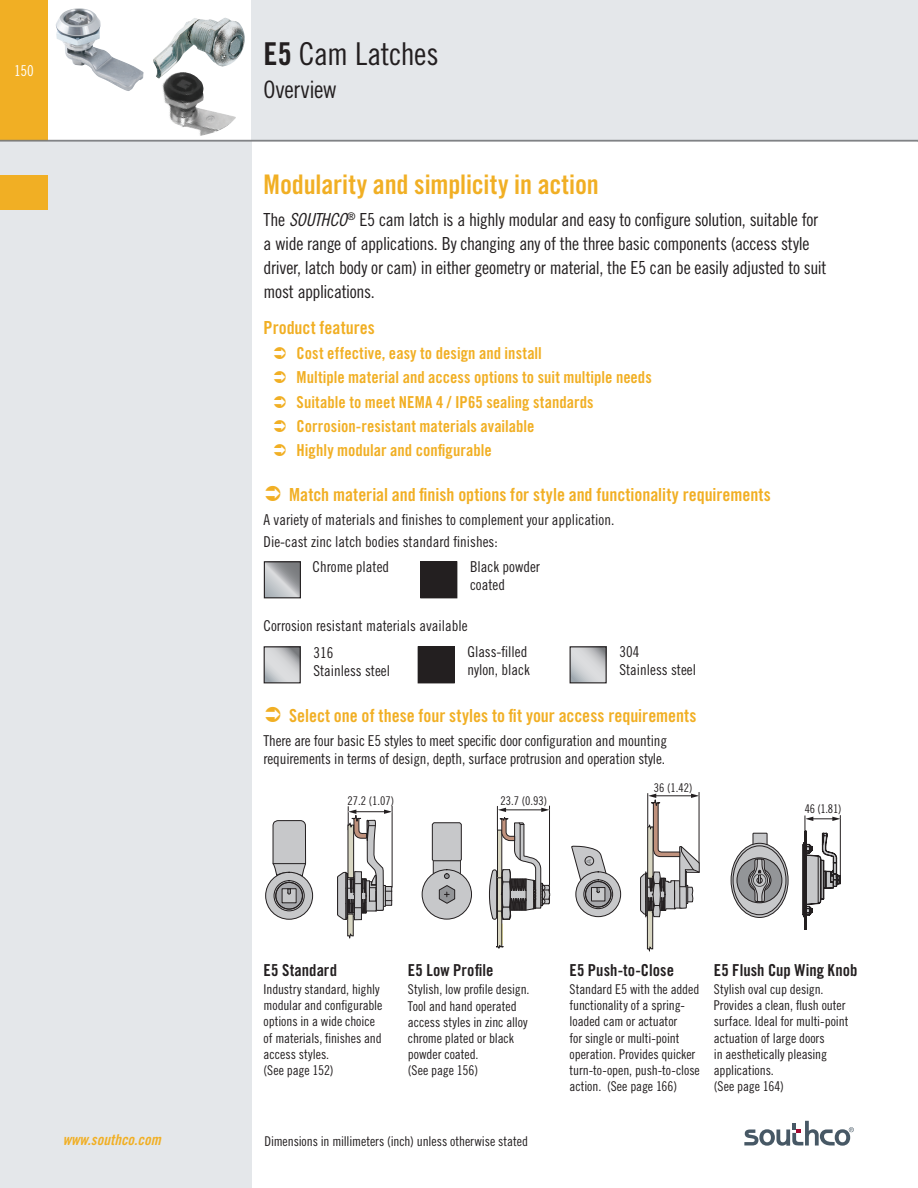
<style>
.page{position:relative;width:918px;height:1188px;background:#fff}
.page>*{position:absolute;margin:0;border:0;box-sizing:border-box;transform-origin:0 0}
.t1{font:31.5px "Trade Gothic LT Std Cn 18";letter-spacing:-.015em;color:#231f20}
.t2{font:27px "Trade Gothic LT Std Bd Cn 20";letter-spacing:-.005em;color:#f1af24}
.t3{font:24px "Trade Gothic LT Std Cn 18";letter-spacing:-.015em;color:#231f20}
.t4{font:18px/24px "Trade Gothic LT Std Cn 18";letter-spacing:-.02em;color:#231f20}
.t5{font:18px "Trade Gothic LT Std Bd Cn 20";color:#f1af24}
.t6{font:16.5px "Trade Gothic LT Std Bd Cn 20";color:#f1af24}
.t7{font:16.5px "Trade Gothic LT Std Bd Cn 20";letter-spacing:.005em;color:#231f20}
.t8{font:15px/18px "Trade Gothic LT Std Cn 18";color:#231f20}
.t9{font:15px "Trade Gothic LT Std Bd Cn 20 Obl";color:#f1af24}
.t10{font:15px "Trade Gothic LT Std Cn 18";color:#fff}
.t11{font:13.5px/16.2px "Trade Gothic LT Std Cn 18";letter-spacing:-.005em;color:#231f20}
.t12{font:12px "Trade Gothic Cond Eighteen";color:#231f20}
.t13{font:900 6.6px "Arial";color:#939598}
.s1{font-family:"Trade Gothic LT Std Bd Cn 20"}
.s2{font-family:"Trade Gothic LT Std Cn 18 Obl"}
</style>
<div class="page">
<div style="left:0;top:0;width:48px;height:141px;background:#f1af24"></div>
<div style="left:252px;top:0;width:666px;height:141px;background:#e4e7ea"></div>
<div style="left:0;top:141px;width:252px;height:1047px;background:#e4e7ea"></div>
<hr style="left:0;top:140px;width:918px;height:2px;background:#787a7d">
<svg style="left:744px;top:1121px;width:110px;height:25px"></svg>
<div style="left:0;top:175px;width:48px;height:34px;background:#f1af24"></div>
<img style="left:162px;top:79px;width:74px;height:57px">
<svg style="left:266px;top:563px;width:33px;height:33px"></svg>
<div style="left:264px;top:561px;width:37px;height:37px;border:1px solid #231f20"></div>
<div style="left:421px;top:562px;width:36px;height:36px;background:#231f20"></div>
<div style="left:420px;top:561px;width:37px;height:37px;border:1px solid #231f20"></div>
<svg style="left:265px;top:872px;width:48px;height:48px"></svg>
<svg style="left:274px;top:880px;width:31px;height:31px"></svg>
<svg style="left:275px;top:882px;width:28px;height:28px"></svg>
<div style="left:276px;top:882px;width:27px;height:27px;border:1px solid #231f20;border-radius:50%"></div>
<div style="left:282px;top:889px;width:14px;height:14px;background:#c7c8ca"></div>
<div style="left:282px;top:888px;width:15px;height:15px;border:1px solid #231f20"></div>
<svg style="left:272px;top:820px;width:34px;height:57px;background:#b8b8ba"></svg>
<hr style="left:392px;top:807px;width:1px;height:80px;background:#231f20">
<svg style="left:287px;top:889px;width:4px;height:6px"></svg>
<svg style="left:337px;top:806px;width:55px;height:133px"></svg>
<div style="left:422px;top:869px;width:50px;height:50px;background:#c7c8ca;border:1px solid #231f20;border-radius:50%"></div>
<svg style="left:439px;top:885px;width:17px;height:19px"></svg>
<svg style="left:432px;top:822px;width:30px;height:57px;background:#b5b5b7"></svg>
<svg style="left:489px;top:806px;width:61px;height:143px"></svg>
<svg style="left:575px;top:871px;width:46px;height:46px"></svg>
<svg style="left:583px;top:879px;width:30px;height:30px"></svg>
<svg style="left:585px;top:881px;width:26px;height:26px"></svg>
<div style="left:585px;top:881px;width:26px;height:26px;border:1px solid #231f20;border-radius:50%"></div>
<div style="left:591px;top:888px;width:14px;height:13px;background:#c7c8ca"></div>
<div style="left:591px;top:887px;width:14px;height:14px;border:1px solid #231f20"></div>
<hr style="left:699px;top:793px;width:1px;height:70px;background:#231f20">
<svg style="left:571px;top:845px;width:37px;height:49px"></svg>
<svg style="left:640px;top:794px;width:60px;height:158px"></svg>
<svg style="left:752px;top:832px;width:16px;height:12px"></svg>
<svg style="left:731px;top:843px;width:57px;height:74px"></svg>
<div style="left:731px;top:843px;width:57px;height:75px;border:1px solid #231f20;border-radius:50%"></div>
<svg style="left:733px;top:846px;width:53px;height:69px"></svg>
<div style="left:733px;top:845px;width:53px;height:70px;border:1px solid #231f20;border-radius:50%"></div>
<div style="left:737px;top:858px;width:45px;height:45px;background:#939598;border-radius:50%"></div>
<div style="left:737px;top:858px;width:45px;height:45px;border:1px solid #231f20;border-radius:50%"></div>
<div style="left:748px;top:869px;width:23px;height:23px;border:1px solid #231f20;border-radius:50%"></div>
<svg style="left:749px;top:858px;width:22px;height:45px"></svg>
<img style="left:56px;top:8px;width:88px;height:83px">
<img style="left:153px;top:17px;width:92px;height:62px">
<svg style="left:572px;top:648px;width:33px;height:33px"></svg>
<div style="left:570px;top:646px;width:37px;height:37px;border:1px solid #231f20"></div>
<svg style="left:266px;top:648px;width:33px;height:33px"></svg>
<div style="left:264px;top:646px;width:37px;height:37px;border:1px solid #231f20"></div>
<div style="left:418px;top:647px;width:36px;height:36px;background:#231f20"></div>
<div style="left:418px;top:646px;width:37px;height:37px;border:1px solid #231f20"></div>
<hr style="left:840px;top:815px;width:1px;height:60px;background:#231f20">
<svg style="left:803px;top:816px;width:38px;height:114px"></svg>
<p class="t10" style="left:14px;top:62px;width:21px">150</p>
<p class="t1" style="left:264px;top:35px;width:177px"><span class="s1">E5</span> Cam Latches</p>
<p class="t3" style="left:264px;top:75px;width:75px">Overview</p>
<p class="t2" style="left:264px;top:168px;width:337px">Modularity and simplicity in action</p>
<p class="t4" style="left:264px;top:207px;width:565px">The <span class="s2">SOUTHCO</span><sup>®</sup> E5 cam latch is a highly modular and easy to configure solution, suitable for a wide range of applications. By changing any of the three basic components (access style driver, latch body or cam) in either geometry or material, the E5 can be easily adjusted to suit most applications.</p>
<p class="t5" style="left:264px;top:317px;width:113px">Product features</p>
<p class="t6" style="left:297px;top:343px;width:247px">Cost effective, easy to design and install</p>
<p class="t6" style="left:297px;top:368px;width:357px">Multiple material and access options to suit multiple needs</p>
<p class="t6" style="left:297px;top:392px;width:299px">Suitable to meet NEMA 4 / IP65 sealing standards</p>
<p class="t6" style="left:297px;top:416px;width:239px">Corrosion-resistant materials available</p>
<p class="t6" style="left:297px;top:440px;width:197px">Highly modular and configurable</p>
<p class="t5" style="left:289px;top:484px;width:483px">Match material and finish options for style and functionality requirements</p>
<p class="t8" style="left:264px;top:511px;width:352px">A variety of materials and finishes to complement your application.</p>
<p class="t8" style="left:264px;top:532px;width:236px">Die-cast zinc latch bodies standard finishes:</p>
<p class="t8" style="left:313px;top:558px;width:78px">Chrome plated</p>
<p class="t8" style="left:470px;top:558px;width:71px">Black powder coated</p>
<p class="t8" style="left:264px;top:617px;width:206px">Corrosion resistant materials available</p>
<p class="t8" style="left:313px;top:643px;width:78px">316<br>Stainless steel</p>
<p class="t8" style="left:468px;top:643px;width:64px">Glass-filled nylon, black</p>
<p class="t8" style="left:619px;top:643px;width:78px">304<br>Stainless steel</p>
<p class="t5" style="left:289px;top:705px;width:409px">Select one of these four styles to fit your access requirements</p>
<p class="t8" style="left:264px;top:732px;width:405px">There are four basic E5 styles to meet specific door configuration and mounting requirements in terms of design, depth, surface protrusion and operation style.</p>
<p class="t12" style="left:347px;top:794px;width:48px">27.2 (1.07)</p>
<p class="t12" style="left:500px;top:794px;width:48px">23.7 (0.93)</p>
<p class="t13" style="left:584px;top:864px;width:7px;rotate:-90deg">A</p>
<p class="t12" style="left:654px;top:780px;width:40px">36 (1.42)</p>
<p class="t12" style="left:805px;top:802px;width:38px">46 (1.81)</p>
<p class="t7" style="left:264px;top:960px;width:75px">E5 Standard</p>
<p class="t11" style="left:264px;top:981px;width:120px">Industry standard, highly modular and configurable options in a wide choice of materials, finishes and access styles.<br>(See page 152)</p>
<p class="t7" style="left:408px;top:960px;width:87px">E5 Low Profile</p>
<p class="t11" style="left:408px;top:981px;width:123px">Stylish, low profile design.<br>Tool and hand operated access styles in zinc alloy chrome plated or black powder coated.<br>(See page 156)</p>
<p class="t9" style="left:63px;top:1131px;width:100px">www.southco.com</p>
<p class="t11" style="left:264px;top:1133px;width:265px">Dimensions in millimeters (inch) unless otherwise stated</p>
<p class="t7" style="left:570px;top:960px;width:106px">E5 Push-to-Close</p>
<p class="t11" style="left:570px;top:981px;width:132px">Standard E5 with the added functionality of a spring&shy;loaded cam or actuator<br>for single or multi-point operation. Provides quicker turn-to-open, push-to-close action. (See page 166)</p>
<p class="t7" style="left:714px;top:960px;width:145px">E5 Flush Cup Wing Knob</p>
<p class="t11" style="left:714px;top:981px;width:136px">Stylish oval cup design.<br>Provides a clean, flush outer surface. Ideal for multi-point actuation of large doors<br>in aesthetically pleasing applications.<br>(See page 164)</p>
</div>
